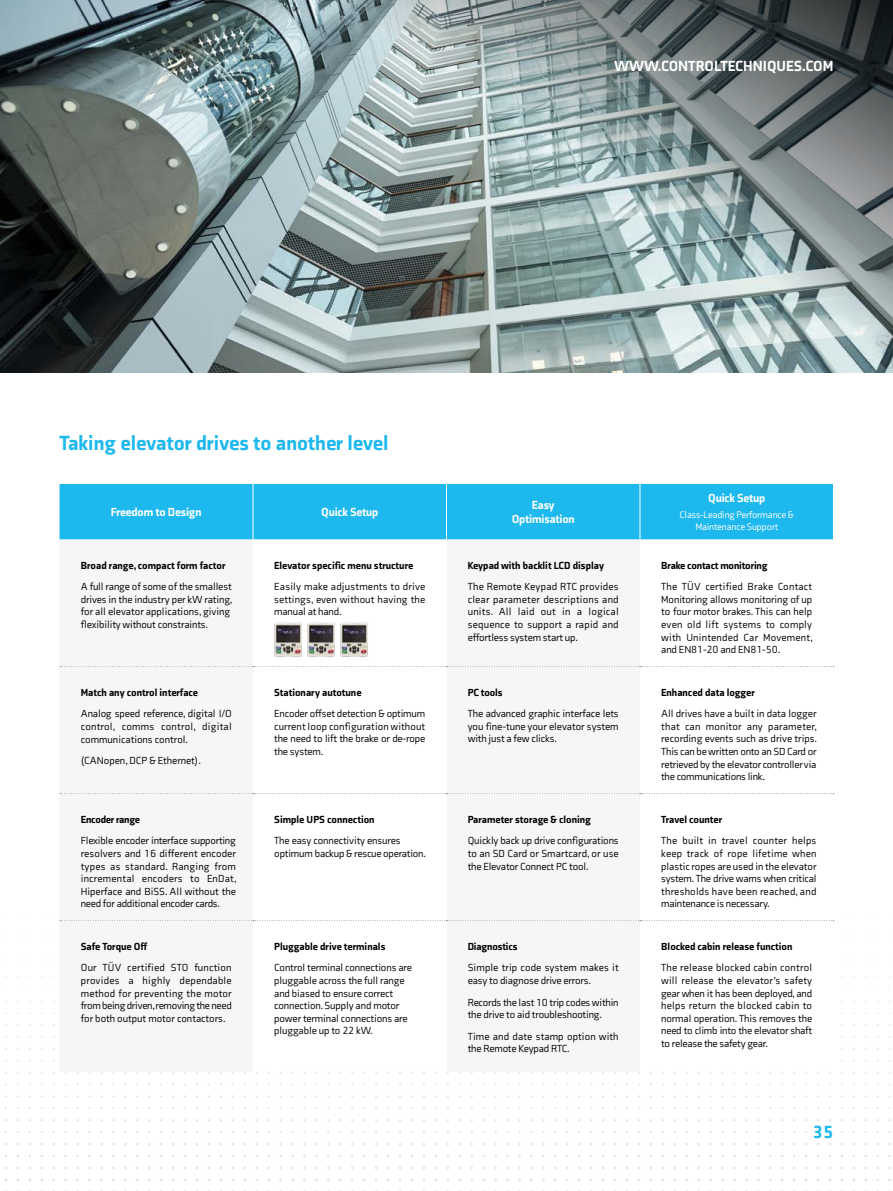
<style>
.page{position:relative;width:893px;height:1191px;background:#fff}
.page>*{position:absolute;margin:0;border:0;box-sizing:border-box;transform-origin:0 0}
.t1{font:900 21px "Axia";color:#1db8ed}
.t2{font:900 18px "Axia";color:#1db8ed}
.t3{font:900 15px "Axia";color:#fff}
.t4{font:900 12px/14.4px "Axia";letter-spacing:-.015em;color:#fff;text-align:center}
.t5{font:10.5px/12.6px "Axia";letter-spacing:-.01em;color:#000;text-align:justify}
.t6{font:900 10.5px "Axia";color:#000}
.t7{font:10.5px/12.6px "Axia";letter-spacing:.01em;color:#000}
.t8{font:900 10.5px "Axia";letter-spacing:-.02em;color:#000}
.t9{font:9.75px/11.7px "Axia";letter-spacing:-.015em;color:#fff;text-align:center}
</style>
<div class="page">
<svg style="left:0;top:0;width:893px;height:372px;background:#808f90"></svg>
<div style="left:60px;top:484px;width:773px;height:55px;background:#1db8ed"></div>
<hr style="left:253px;top:484px;width:1px;height:55px;background:#fff">
<hr style="left:446px;top:484px;width:1px;height:55px;background:#fff">
<hr style="left:640px;top:484px;width:1px;height:55px;background:#fff">
<svg style="left:60px;top:666px;width:192px;height:1px"></svg>
<svg style="left:253px;top:666px;width:192px;height:1px"></svg>
<svg style="left:60px;top:793px;width:192px;height:1px"></svg>
<svg style="left:253px;top:793px;width:192px;height:1px"></svg>
<svg style="left:60px;top:920px;width:192px;height:1px"></svg>
<svg style="left:253px;top:920px;width:192px;height:1px"></svg>
<svg style="left:446px;top:666px;width:193px;height:1px"></svg>
<svg style="left:640px;top:666px;width:192px;height:1px"></svg>
<svg style="left:446px;top:793px;width:193px;height:1px"></svg>
<svg style="left:640px;top:793px;width:192px;height:1px"></svg>
<svg style="left:446px;top:920px;width:191px;height:1px"></svg>
<svg style="left:638px;top:920px;width:194px;height:1px"></svg>
<img style="left:274px;top:622px;width:28px;height:35px">
<img style="left:307px;top:622px;width:28px;height:35px">
<img style="left:340px;top:622px;width:28px;height:35px">
<h3 class="t3" style="left:614px;top:56px;width:221px">WWW.CONTROLTECHNIQUES.COM</h3>
<h1 class="t1" style="left:60px;top:430px;width:331px">Taking elevator drives to another level</h1>
<p class="t4" style="left:111px;top:505px;width:92px">Freedom to Design</p>
<p class="t4" style="left:321px;top:505px;width:59px">Quick Setup</p>
<p class="t4" style="left:512px;top:497px;width:64px">Easy<br>Optimisation</p>
<p class="t4" style="left:708px;top:491px;width:59px">Quick Setup</p>
<p class="t9" style="left:679px;top:509px;width:116px">Class-Leading Performance &amp;<br>Maintenance Support</p>
<p class="t6" style="left:81px;top:558px;width:146px">Broad range, compact form factor</p>
<p class="t5" style="left:81px;top:580px;width:153px;text-align:left">A full range of some of the smallest drives in the industry per kW rating, for all elevator applications, giving flexibility without constraints.</p>
<p class="t6" style="left:81px;top:685px;width:119px">Match any control interface</p>
<p class="t5" style="left:81px;top:707px;width:152px">Analog speed reference, digital I/O control, comms control, digital communications control.</p>
<p class="t5" style="left:81px;top:754px;width:122px">(CANopen, DCP &amp; Ethernet).</p>
<p class="t8" style="left:81px;top:812px;width:61px">Encoder range</p>
<p class="t5" style="left:81px;top:834px;width:157px">Flexible encoder interface supporting resolvers and 16 different encoder types as standard. Ranging from incremental encoders to EnDat, Hiperface and BiSS. All without the need for additional encoder cards.</p>
<p class="t6" style="left:81px;top:939px;width:68px">Safe Torque Off</p>
<p class="t5" style="left:81px;top:961px;width:152px">Our TÜV certified STO function provides a highly dependable method for preventing the motor from being driven,removing the need for both output motor contactors.</p>
<p class="t6" style="left:274px;top:558px;width:140px">Elevator specific menu structure</p>
<p class="t5" style="left:274px;top:580px;width:152px">Easily make adjustments to drive settings, even without having the manual at hand.</p>
<p class="t6" style="left:274px;top:685px;width:89px">Stationary autotune</p>
<p class="t5" style="left:274px;top:707px;width:152px">Encoder offset detection &amp; optimum current loop configuration without the need to lift the brake or de-rope the system.</p>
<p class="t6" style="left:274px;top:812px;width:102px">Simple UPS connection</p>
<p class="t5" style="left:274px;top:834px;width:153px">The easy connectivity ensures optimum backup &amp; rescue operation.</p>
<p class="t6" style="left:274px;top:939px;width:113px">Pluggable drive terminals</p>
<p class="t5" style="left:274px;top:961px;width:139px;text-align:left">Control terminal connections are pluggable across the full range and biased to ensure correct connection. Supply and motor power terminal connections are pluggable up to 22 kW.</p>
<p class="t6" style="left:468px;top:558px;width:138px">Keypad with backlit LCD display</p>
<p class="t5" style="left:468px;top:580px;width:152px">The Remote Keypad RTC provides clear parameter descriptions and units. All laid out in a logical sequence to support a rapid and effortless system start up.</p>
<p class="t6" style="left:468px;top:685px;width:36px">PC tools</p>
<p class="t5" style="left:468px;top:707px;width:152px">The advanced graphic interface lets you fine-tune your elevator system with just a few clicks.</p>
<p class="t6" style="left:468px;top:812px;width:125px">Parameter storage &amp; cloning</p>
<p class="t5" style="left:468px;top:834px;width:152px">Quickly back up drive configurations to an SD Card or Smartcard, or use the Elevator Connect PC tool.</p>
<p class="t6" style="left:468px;top:939px;width:51px">Diagnostics</p>
<p class="t5" style="left:468px;top:961px;width:152px">Simple trip code system makes it easy to diagnose drive errors.</p>
<p class="t5" style="left:468px;top:995px;width:152px">Records the last 10 trip codes within the drive to aid troubleshooting.</p>
<p class="t7" style="left:468px;top:1029px;width:152px">Time and date stamp option with the Remote Keypad RTC.</p>
<p class="t6" style="left:661px;top:558px;width:108px">Brake contact monitoring</p>
<p class="t5" style="left:661px;top:580px;width:153px">The TÜV certified Brake Contact Monitoring allows monitoring of up to four motor brakes. This can help even old lift systems to comply with Unintended Car Movement, and EN81-20 and EN81-50.</p>
<p class="t6" style="left:661px;top:685px;width:95px">Enhanced data logger</p>
<p class="t5" style="left:661px;top:707px;width:157px">All drives have a built in data logger that can monitor any parameter, recording events such as drive trips.<br>This can be written onto an SD Card or retrieved by the elevator controller via the communications link.</p>
<p class="t6" style="left:661px;top:812px;width:62px">Travel counter</p>
<p class="t5" style="left:661px;top:834px;width:157px">The built in travel counter helps keep track of rope lifetime when plastic ropes are used in the elevator system. The drive warns when critical thresholds have been reached, and maintenance is necessary.</p>
<p class="t6" style="left:661px;top:939px;width:133px">Blocked cabin release function</p>
<p class="t5" style="left:661px;top:961px;width:152px">The release blocked cabin control will release the elevator’s safety gear when it has been deployed, and helps return the blocked cabin to normal operation. This removes the need to climb into the elevator shaft to release the safety gear.</p>
<h2 class="t2" style="left:813px;top:1121px;width:22px">35</h2>
</div>
